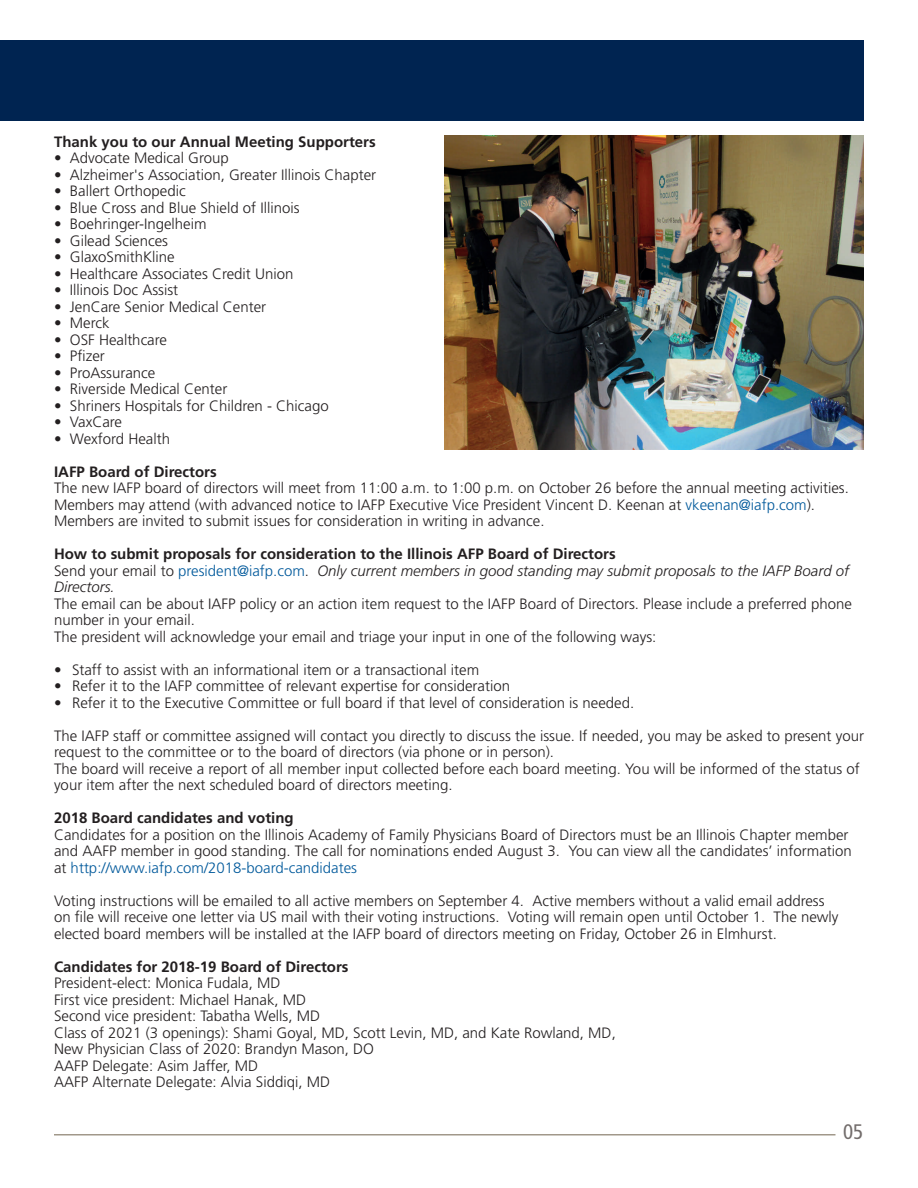
<style>
.page{position:relative;width:918px;height:1188px;background:#fff}
.page>*{position:absolute;margin:0;border:0;box-sizing:border-box;transform-origin:0 0}
.t1{font:condensed 21px "Frutiger";color:#726c6b}
.t2{font:300 15px/16.5px "Frutiger";color:#231f20}
.t3{font:700 15px "Frutiger";color:#231f20}
.t4{font:italic 300 15px/16.5px "Frutiger";color:#231f20}
.s1{color:#00599b}
.s2{font-style:normal}
.s3{font-style:normal;color:#00599b}
</style>
<div class="page">
<hr style="left:54px;top:1134px;width:782px;height:2px;background:#a1988a">
<div style="left:0;top:40px;width:864px;height:82px;background:#002451"></div>
<img style="left:445px;top:135px;width:419px;height:314px">
<p class="t3" style="left:54px;top:133px;width:323px">Thank you to our Annual Meeting Supporters</p>
<p class="t2" style="left:54px;top:150px;width:176px">• Advocate Medical Group</p>
<p class="t2" style="left:54px;top:166px;width:324px">• Alzheimer's Association, Greater Illinois Chapter</p>
<p class="t2" style="left:54px;top:183px;width:133px">• Ballert Orthopedic</p>
<p class="t2" style="left:54px;top:199px;width:247px">• Blue Cross and Blue Shield of Illinois</p>
<p class="t2" style="left:54px;top:216px;width:154px">• Boehringer-Ingelheim</p>
<p class="t2" style="left:54px;top:232px;width:116px">• Gilead Sciences</p>
<p class="t2" style="left:54px;top:249px;width:122px">• GlaxoSmithKline</p>
<p class="t2" style="left:54px;top:265px;width:241px">• Healthcare Associates Credit Union</p>
<p class="t2" style="left:54px;top:282px;width:126px">• Illinois Doc Assist</p>
<p class="t2" style="left:54px;top:298px;width:214px">• JenCare Senior Medical Center</p>
<p class="t2" style="left:54px;top:315px;width:57px">• Merck</p>
<p class="t2" style="left:54px;top:331px;width:115px">• OSF Healthcare</p>
<p class="t2" style="left:54px;top:348px;width:52px">• Pfizer</p>
<p class="t2" style="left:54px;top:364px;width:103px">• ProAssurance</p>
<p class="t2" style="left:54px;top:381px;width:175px">• Riverside Medical Center</p>
<p class="t2" style="left:54px;top:397px;width:276px">• Shriners Hospitals for Children - Chicago</p>
<p class="t2" style="left:54px;top:414px;width:70px">• VaxCare</p>
<p class="t2" style="left:54px;top:430px;width:118px">• Wexford Health</p>
<p class="t3" style="left:54px;top:463px;width:164px">IAFP Board of Directors</p>
<p class="t2" style="left:54px;top:480px;width:796px">The new IAFP board of directors will meet from 11:00 a.m. to 1:00 p.m. on October 26 before the annual meeting activities.<br>Members may attend (with advanced notice to IAFP Executive Vice President Vincent D. Keenan at <span class="s1">vkeenan@iafp.com</span>).<br>Members are invited to submit issues for consideration in writing in advance.</p>
<p class="t3" style="left:54px;top:545px;width:563px">How to submit proposals for consideration to the Illinois AFP Board of Directors</p>
<p class="t4" style="left:54px;top:562px;width:797px"><span class="s2">Send your email to</span> <span class="s3">president@iafp.com</span><span class="s2">.</span> Only current members in good standing may submit proposals to the IAFP Board of<br>Directors.</p>
<p class="t2" style="left:54px;top:595px;width:799px">The email can be about IAFP policy or an action item request to the IAFP Board of Directors. Please include a preferred phone number in your email.</p>
<p class="t2" style="left:54px;top:628px;width:604px">The president will acknowledge your email and triage your input in one of the following ways:</p>
<p class="t2" style="left:54px;top:661px;width:427px">• Staff to assist with an informational item or a transactional item</p>
<p class="t2" style="left:54px;top:678px;width:458px">• Refer it to the IAFP committee of relevant expertise for consideration</p>
<p class="t2" style="left:54px;top:694px;width:582px">• Refer it to the Executive Committee or full board if that level of consideration is needed.</p>
<p class="t2" style="left:54px;top:727px;width:812px">The IAFP staff or committee assigned will contact you directly to discuss the issue. If needed, you may be asked to present your request to the committee or to the board of directors (via phone or in person).</p>
<p class="t2" style="left:54px;top:760px;width:807px">The board will receive a report of all member input collected before each board meeting. You will be informed of the status of your item after the next scheduled board of directors meeting.</p>
<p class="t3" style="left:54px;top:809px;width:241px">2018 Board candidates and voting</p>
<p class="t2" style="left:54px;top:826px;width:799px">Candidates for a position on the Illinois Academy of Family Physicians Board of Directors must be an Illinois Chapter member and AAFP member in good standing. The call for nominations ended August 3. You can view all the candidates’ information at <span class="s1">http://www.iafp.com/2018-board-candidates</span></p>
<p class="t2" style="left:54px;top:892px;width:786px">Voting instructions will be emailed to all active members on September 4. Active members without a valid email address on file will receive one letter via US mail with their voting instructions. Voting will remain open until October 1. The newly elected board members will be installed at the IAFP board of directors meeting on Friday, October 26 in Elmhurst.</p>
<p class="t3" style="left:54px;top:958px;width:296px">Candidates for 2018-19 Board of Directors</p>
<p class="t2" style="left:54px;top:975px;width:228px">President-elect: Monica Fudala, MD</p>
<p class="t2" style="left:54px;top:991px;width:254px">First vice president: Michael Hanak, MD</p>
<p class="t2" style="left:54px;top:1008px;width:268px">Second vice president: Tabatha Wells, MD</p>
<p class="t2" style="left:54px;top:1024px;width:563px">Class of 2021 (3 openings): Shami Goyal, MD, Scott Levin, MD, and Kate Rowland, MD,</p>
<p class="t2" style="left:54px;top:1041px;width:322px">New Physician Class of 2020: Brandyn Mason, DO</p>
<p class="t2" style="left:54px;top:1057px;width:206px">AAFP Delegate: Asim Jaffer, MD</p>
<p class="t2" style="left:54px;top:1074px;width:278px">AAFP Alternate Delegate: Alvia Siddiqi, MD</p>
<p class="t1" style="left:843px;top:1120px;width:22px">05</p>
</div>
